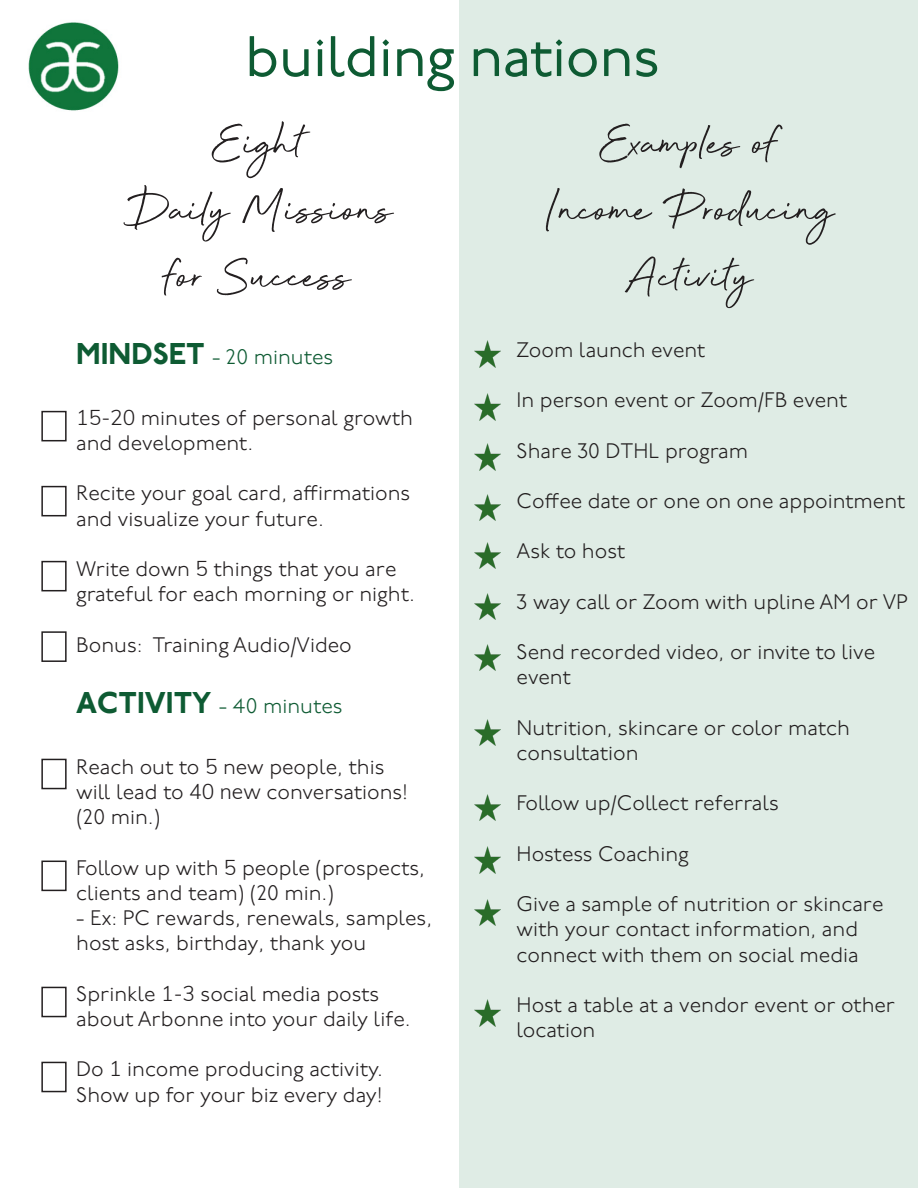
<style>
.page{position:relative;width:918px;height:1188px;background:#fff}
.page>*{position:absolute;margin:0;border:0;box-sizing:border-box;transform-origin:0 0}
.t1{font:57px "P22 Underground";letter-spacing:-.01em;color:#0e5b33}
.t2{font:55.5px/66.6px "Beyond Infinity";color:#231f20;text-align:center}
.t3{font:300 21px/25.2px "P22 Underground";color:#231f20}
.t4{font:300 21px "P22 Underground";color:#0e5b33}
.s1{font-weight:800;font-size:30px}
.s2{font-family:"Muli"}
</style>
<div class="page">
<img style="left:28px;top:22px;width:91px;height:89px">
<div style="left:459px;top:0;width:459px;height:1188px;background:#dfece5"></div>
<div style="left:41px;top:411px;width:26px;height:30px;border:2px solid #231f20"></div>
<div style="left:41px;top:486px;width:26px;height:30px;border:2px solid #231f20"></div>
<div style="left:41px;top:561px;width:26px;height:30px;border:2px solid #231f20"></div>
<div style="left:41px;top:759px;width:26px;height:30px;border:2px solid #231f20"></div>
<div style="left:41px;top:861px;width:26px;height:30px;border:2px solid #231f20"></div>
<div style="left:41px;top:987px;width:26px;height:30px;border:2px solid #231f20"></div>
<div style="left:41px;top:1062px;width:26px;height:30px;border:2px solid #231f20"></div>
<div style="left:41px;top:631px;width:26px;height:31px;border:2px solid #231f20"></div>
<img style="left:475px;top:394px;width:25px;height:26px">
<img style="left:475px;top:444px;width:25px;height:26px">
<img style="left:475px;top:494px;width:25px;height:27px">
<img style="left:475px;top:542px;width:25px;height:27px">
<img style="left:475px;top:644px;width:25px;height:27px">
<img style="left:475px;top:719px;width:25px;height:27px">
<img style="left:475px;top:794px;width:25px;height:27px">
<img style="left:475px;top:847px;width:25px;height:26px">
<img style="left:475px;top:899px;width:25px;height:27px">
<img style="left:475px;top:1000px;width:25px;height:26px">
<img style="left:475px;top:593px;width:25px;height:27px">
<img style="left:475px;top:341px;width:25px;height:26px">
<p class="t1" style="left:245px;top:25px;width:417px">building nations</p>
<p class="t2" style="left:124px;top:113px;width:270px">Eight<br>Daily Missions for Success</p>
<p class="t4" style="left:76px;top:345px;width:259px"><span class="s1">MINDSET</span> - 20 minutes</p>
<p class="t3" style="left:76px;top:406px;width:338px"><span class="s2">15-20</span> minutes of personal growth and development.</p>
<p class="t3" style="left:76px;top:482px;width:336px">Recite your goal card, affirmations and visualize your future.</p>
<p class="t3" style="left:76px;top:557px;width:340px">Write down <span class="s2">5</span> things that you are grateful for each morning or night.</p>
<p class="t3" style="left:76px;top:633px;width:277px">Bonus: Training Audio/Video</p>
<p class="t4" style="left:76px;top:694px;width:268px"><span class="s1">ACTIVITY</span> - 40 minutes</p>
<p class="t3" style="left:76px;top:755px;width:333px">Reach out to <span class="s2">5</span> new people, this will lead to <span class="s2">40 new</span> conversations! (20 min.)</p>
<p class="t3" style="left:76px;top:856px;width:350px">Follow up with <span class="s2">5</span> people (prospects, clients and team) (20 min.)</p>
<p class="t3" style="left:76px;top:906px;width:358px">- Ex: PC rewards, renewals, samples, host asks, birthday, thank you</p>
<p class="t3" style="left:76px;top:982px;width:336px">Sprinkle <span class="s2">1-3</span> social media posts about Arbonne into your daily life.</p>
<p class="t3" style="left:76px;top:1058px;width:308px">Do <span class="s2">1</span> income producing activity.</p>
<p class="t3" style="left:76px;top:1083px;width:308px">Show up for your biz every day!</p>
<p class="t2" style="left:543px;top:113px;width:293px">Examples of<br>Income Producing<br>Activity</p>
<p class="t3" style="left:517px;top:338px;width:190px">Zoom launch event</p>
<p class="t3" style="left:517px;top:388px;width:332px">In person event or Zoom/FB event</p>
<p class="t3" style="left:517px;top:439px;width:233px">Share 30 DTHL program</p>
<p class="t3" style="left:517px;top:489px;width:390px">Coffee date or one on one appointment</p>
<p class="t3" style="left:517px;top:540px;width:110px">Ask to host</p>
<p class="t3" style="left:517px;top:590px;width:393px">3 way call or Zoom with upline AM or VP</p>
<p class="t3" style="left:517px;top:640px;width:360px">Send recorded video, or invite to live event</p>
<p class="t3" style="left:517px;top:716px;width:335px">Nutrition, skincare or color match consultation</p>
<p class="t3" style="left:517px;top:792px;width:264px">Follow up/Collect referrals</p>
<p class="t3" style="left:517px;top:842px;width:174px">Hostess Coaching</p>
<p class="t3" style="left:517px;top:892px;width:369px">Give a sample of nutrition or skincare with your contact information, and connect with them on social media</p>
<p class="t3" style="left:517px;top:993px;width:380px">Host a table at a vendor event or other location</p>
</div>
